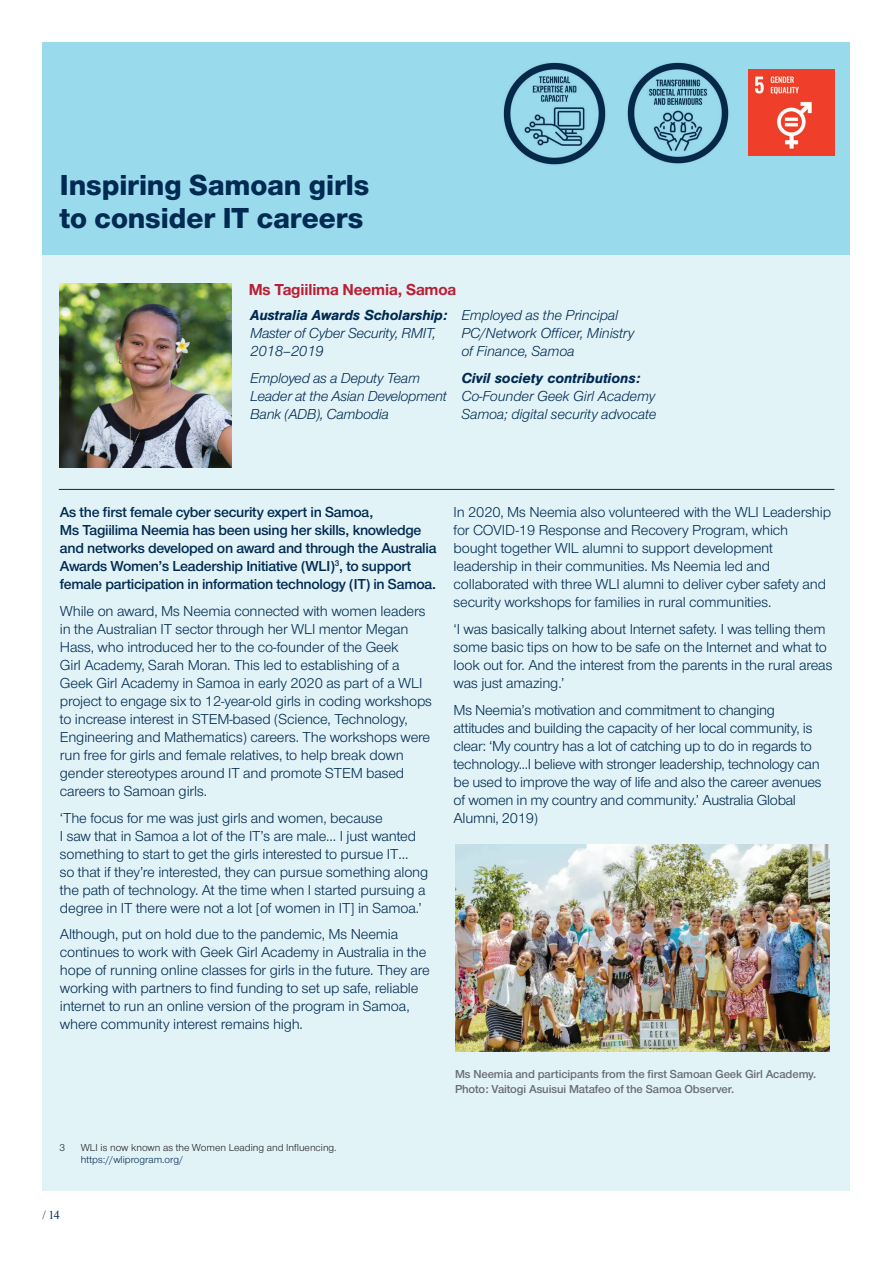
<style>
.page{position:relative;width:893px;height:1263px;background:#fff}
.page>*{position:absolute;margin:0;border:0;box-sizing:border-box;transform-origin:0 0}
.Profile_head{font:800 30px/33px "Nimbus Sans Novus T";color:#002a51}
.Profile_Name{font:700 16.5px "Nimbus San Nov";letter-spacing:-.01em;color:#ba1f33}
.AA_Body{font:15px/18px "Nimbus San Nov";letter-spacing:-.01em;color:#002a51}
.AA_Body-2{font:italic 15px/18px "Nimbus San Nov";letter-spacing:-.015em;color:#002a51}
.AA_Body-3{font:15px/18px "Nimbus San Nov Sem Bol";letter-spacing:-.02em;color:#002a51}
.t1{font:12px/15px "Nimbus San Nov Sem Bol";letter-spacing:-.01em;color:#696b73}
.t2{font:12px "Times New Roman";color:#002a51}
.AA_Footnotes{font:10.5px/12px "Nimbus San Nov";color:#231f20}
.s1{font-family:"Nimbus San";font-weight:700}
.s2{color:#002a51}
</style>
<div class="page">
<div style="left:43px;top:43px;width:807px;height:1148px;background:#e2f3f8"></div>
<div style="left:43px;top:43px;width:807px;height:212px;background:#9adaed"></div>
<img style="left:455px;top:844px;width:374px;height:207px">
<img style="left:60px;top:284px;width:172px;height:184px">
<img style="left:503px;top:62px;width:103px;height:103px">
<img style="left:627px;top:62px;width:102px;height:102px">
<img style="left:748px;top:70px;width:86px;height:86px">
<hr style="left:59px;top:489px;width:775px;height:1px;background:#002a51">
<p class="Profile_head" style="left:60px;top:168px;width:311px">Inspiring Samoan girls to consider IT careers</p>
<p class="Profile_Name" style="left:249px;top:280px;width:209px">Ms Tagiilima Neemia, Samoa</p>
<p class="AA_Body-2" style="left:250px;top:305px;width:199px"><span class="s1">Australia Awards Scholarship:<br></span>Master of Cyber Security, RMIT,<br>2018–2019</p>
<p class="AA_Body-2" style="left:250px;top:368px;width:198px">Employed as a Deputy Team<br>Leader at the Asian Development<br>Bank (ADB), Cambodia</p>
<p class="AA_Body-2" style="left:461px;top:305px;width:174px">Employed as the Principal<br>PC/Network Officer, Ministry of Finance, Samoa</p>
<p class="AA_Body-2" style="left:461px;top:368px;width:196px"><span class="s1">Civil society contributions:<br></span>Co-Founder Geek Girl Academy<br>Samoa; digital security advocate</p>
<p class="AA_Body-3" style="left:60px;top:503px;width:378px">As the first female cyber security expert in Samoa,<br>Ms Tagiilima Neemia has been using her skills, knowledge and networks developed on award and through the Australia Awards Women’s Leadership Initiative (WLI)<sup>3</sup>, to support female participation in information technology (IT) in Samoa.</p>
<p class="AA_Body" style="left:60px;top:602px;width:374px">While on award, Ms Neemia connected with women leaders in the Australian IT sector through her WLI mentor Megan Hass, who introduced her to the co-founder of the Geek<br>Girl Academy, Sarah Moran. This led to establishing of a Geek Girl Academy in Samoa in early 2020 as part of a WLI project to engage six to 12-year-old girls in coding workshops to increase interest in STEM-based (Science, Technology, Engineering and Mathematics) careers. The workshops were run free for girls and female relatives, to help break down gender stereotypes around IT and promote STEM based careers to Samoan girls.</p>
<p class="AA_Body" style="left:60px;top:809px;width:370px">‘The focus for me was just girls and women, because<br>I saw that in Samoa a lot of the IT’s are male… I just wanted something to start to get the girls interested to pursue IT…<br>so that if they’re interested, they can pursue something along the path of technology. At the time when I started pursuing a degree in IT there were not a lot [of women in IT] in Samoa.’</p>
<p class="AA_Body" style="left:60px;top:925px;width:371px">Although, put on hold due to the pandemic, Ms Neemia continues to work with Geek Girl Academy in Australia in the hope of running online classes for girls in the future. They are working with partners to find funding to set up safe, reliable internet to run an online version of the program in Samoa, where community interest remains high.</p>
<p class="AA_Body" style="left:454px;top:504px;width:379px">In 2020, Ms Neemia also volunteered with the WLI Leadership for COVID-19 Response and Recovery Program, which bought together WIL alumni to support development leadership in their communities. Ms Neemia led and collaborated with three WLI alumni to deliver cyber safety and security workshops for families in rural communities.</p>
<p class="AA_Body" style="left:454px;top:620px;width:380px">‘I was basically talking about Internet safety. I was telling them some basic tips on how to be safe on the Internet and what to look out for. And the interest from the parents in the rural areas was just amazing.’</p>
<p class="AA_Body" style="left:454px;top:701px;width:370px">Ms Neemia’s motivation and commitment to changing attitudes and building the capacity of her local community, is clear: ‘My country has a lot of catching up to do in regards to technology...I believe with stronger leadership, technology can be used to improve the way of life and also the career avenues of women in my country and community.’ Australia Global Alumni, 2019)</p>
<p class="t1" style="left:455px;top:1066px;width:363px">Ms Neemia and participants from the first Samoan Geek Girl Academy.<br>Photo: Vaitogi Asuisui Matafeo of the Samoa Observer.</p>
<p class="AA_Footnotes" style="left:60px;top:1141px;width:7px">3</p>
<p class="AA_Footnotes" style="left:81px;top:1141px;width:257px">WLI is now known as the Women Leading and Influencing. <span class="s2">https://wliprogram.org/</span></p>
<p class="t2" style="left:43px;top:1207px;width:19px">/ 14</p>
</div>
